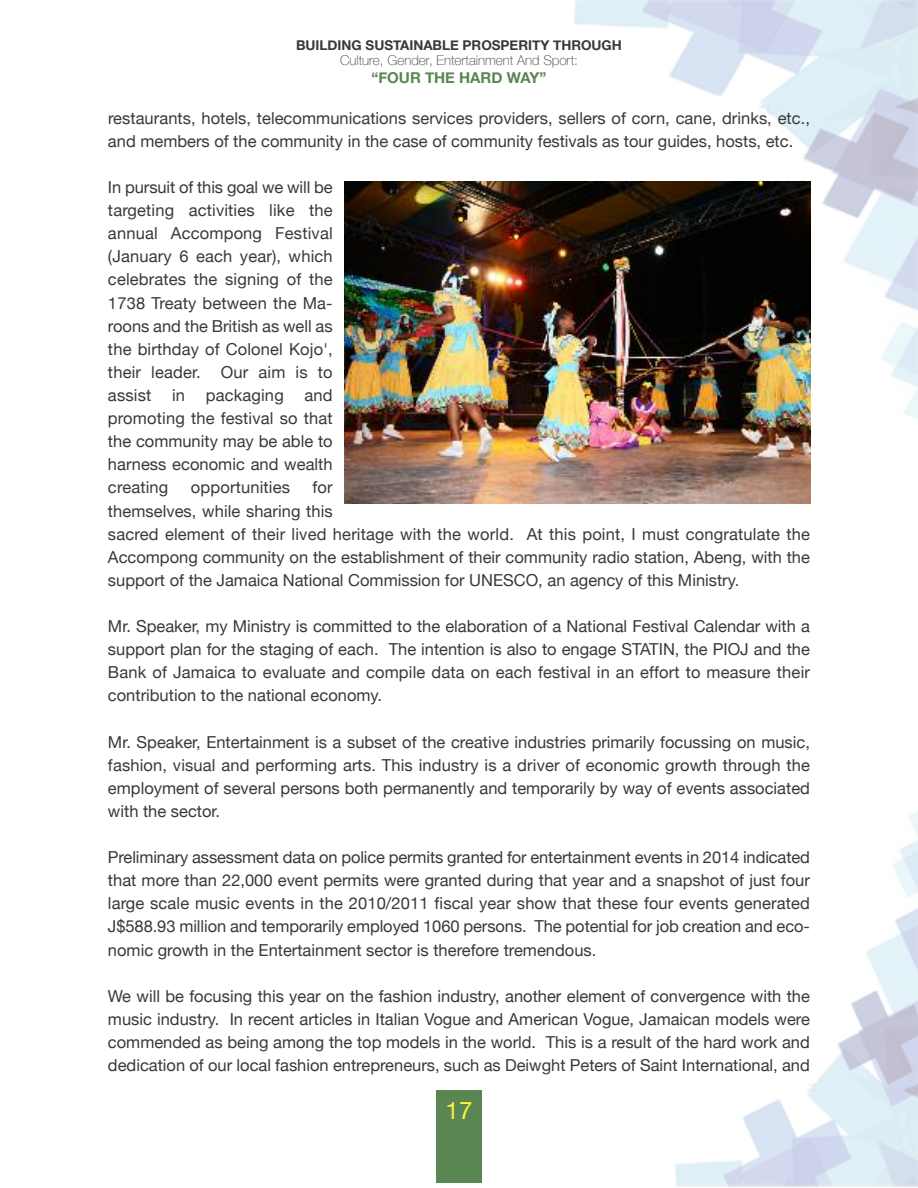
<style>
.page{position:relative;width:918px;height:1188px;background:#fff}
.page>*{position:absolute;margin:0;border:0;box-sizing:border-box;transform-origin:0 0}
.t1{font:24px "Helvetica Neue";color:#fff23e}
.t2{font:16.5px/23.1px "Helvetica Neue";color:#39383a;text-align:justify}
.t3{font:700 15px "Helvetica Neue";color:#5a8652}
.t4{font:100 13.5px "Helvetica Neue";color:#39383a}
.t5{font:700 13.5px "Helvetica Neue";color:#39383a}
</style>
<div class="page">
<img style="left:344px;top:0;width:574px;height:1186px">
<div style="left:436px;top:1090px;width:46px;height:93px;background:#5a8652"></div>
<img style="left:345px;top:182px;width:465px;height:321px">
<p class="t5" style="left:296px;top:37px;width:327px">BUILDING SUSTAINABLE PROSPERITY THROUGH</p>
<p class="t4" style="left:340px;top:52px;width:239px">Culture, Gender, Entertainment And Sport:</p>
<p class="t3" style="left:371px;top:68px;width:177px">“FOUR THE HARD WAY”</p>
<p class="t2" style="left:108px;top:106px;width:704px">restaurants, hotels, telecommunications services providers, sellers of corn, cane, drinks, etc., and members of the community in the case of community festivals as tour guides, hosts, etc.</p>
<p class="t2" style="left:108px;top:175px;width:226px">In pursuit of this goal we will be targeting activities like the annual Accompong Festival (January 6 each year), which celebrates the signing of the 1738 Treaty between the Ma&shy;roons and the British as well as the birthday of Colonel Kojo', their leader. Our aim is to assist</p>
<p class="t2" style="left:108px;top:383px;width:226px;text-indent:197px">and promoting the festival so that the community may be able to harness economic and wealth creating</p>
<p class="t2" style="left:172px;top:383px;width:15px">in</p>
<p class="t2" style="left:206px;top:383px;width:80px">packaging</p>
<p class="t2" style="left:108px;top:476px;width:704px;text-align:left;text-indent:205px">for<br>themselves, while sharing this<br>sacred element of their lived heritage with the world. At this point, I must congratulate the Accompong community on the establishment of their community radio station, Abeng, with the support of the Jamaica National Commission for UNESCO, an agency of this Ministry.</p>
<p class="t2" style="left:108px;top:614px;width:704px">Mr. Speaker, my Ministry is committed to the elaboration of a National Festival Calendar with a support plan for the staging of each. The intention is also to engage STATIN, the PIOJ and the Bank of Jamaica to evaluate and compile data on each festival in an effort to measure their contribution to the national economy.</p>
<p class="t2" style="left:108px;top:730px;width:704px">Mr. Speaker, Entertainment is a subset of the creative industries primarily focussing on music, fashion, visual and performing arts. This industry is a driver of economic growth through the employment of several persons both permanently and temporarily by way of events associated with the sector.</p>
<p class="t2" style="left:108px;top:845px;width:704px">Preliminary assessment data on police permits granted for entertainment events in 2014 indicated that more than 22,000 event permits were granted during that year and a snapshot of just four large scale music events in the 2010/2011 fiscal year show that these four events generated J$588.93 million and temporarily employed 1060 persons. The potential for job creation and eco&shy;nomic growth in the Entertainment sector is therefore tremendous.</p>
<p class="t2" style="left:108px;top:984px;width:704px">We will be focusing this year on the fashion industry, another element of convergence with the music industry. In recent articles in Italian Vogue and American Vogue, Jamaican models were commended as being among the top models in the world. This is a result of the hard work and dedication of our local fashion entrepreneurs, such as Deiwght Peters of Saint International, and</p>
<p class="t2" style="left:191px;top:476px;width:101px">opportunities</p>
<h1 class="t1" style="left:446px;top:1096px;width:28px">17</h1>
</div>
